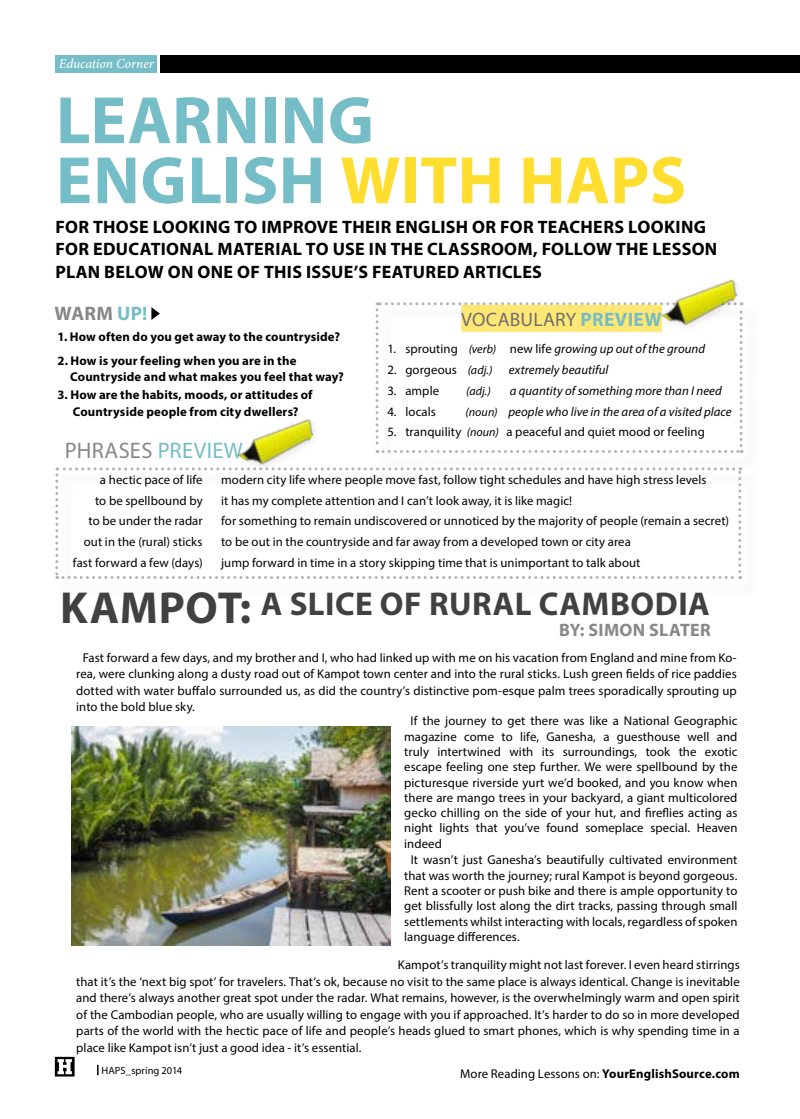
<style>
.page{position:relative;width:800px;height:1119px;background:#fff}
.page>*{position:absolute;margin:0;border:0;box-sizing:border-box;transform-origin:0 0}
.t1{font:700 67.5px/60px "Myriad Pro";letter-spacing:.005em;color:#75bdc7}
.t2{font:700 33px "Myriad Pro";letter-spacing:.015em;color:#414042}
.t3{font:22.5px "Myriad Pro";letter-spacing:.015em;color:#86888a}
.t4{font:19.5px "Myriad Pro";letter-spacing:.01em;color:#6d6e71}
.t5{font:700 19.5px "Myriad Pro";color:#86888a}
.t6{font:700 18px/22.5px "Myriad Pro";letter-spacing:.015em;color:#000}
.t7{font:700 18px "Myriad Pro";letter-spacing:.02em;color:#86888a}
.t8{font:italic 500 13.5px "Minion Pro";letter-spacing:-.005em;color:#fff}
.t9{font:12.75px/15.3px "Myriad Pro";letter-spacing:.005em;color:#000;text-align:justify}
.t10{font:700 12.75px/16.5px "Myriad Pro";letter-spacing:.015em;color:#000}
.t11{font:italic 12.75px "Myriad Pro";letter-spacing:.005em;color:#000}
.t12{font:italic 12px "Myriad Pro";color:#000}
.t13{font:10.5px "Myriad Pro";letter-spacing:.005em;color:#000}
.s1{color:#ffde2f}
.s2{color:#75bdc7}
.s3{font-weight:700;color:#75bdc7}
.s4{font-style:normal}
.s5{font-size:12px}
.s6{font-style:italic;font-size:12px}
.s7{font-size:45px}
.s8{font-weight:700}
</style>
<div class="page">
<div style="left:54px;top:1055px;width:21px;height:22px;background:#000"></div>
<div style="left:53px;top:1054px;width:23px;height:23px;border:2px solid #fff"></div>
<svg style="left:58px;top:1059px;width:14px;height:15px"></svg>
<svg style="left:375px;top:302px;width:367px;height:151px"></svg>
<svg style="left:55px;top:467px;width:686px;height:112px"></svg>
<div style="left:159px;top:55px;width:640px;height:17px;background:#000"></div>
<div style="left:55px;top:55px;width:102px;height:17px;background:#75bdc7"></div>
<div style="left:461px;top:305px;width:200px;height:27px;background:#ffe774"></div>
<svg style="left:151px;top:307px;width:9px;height:13px"></svg>
<div style="left:657px;top:275px;width:89px;height:60px;background:#000;opacity:.08"></div>
<img style="left:661px;top:275px;width:81px;height:69px">
<div style="left:234px;top:415px;width:88px;height:60px;background:#fff"></div>
<img style="left:238px;top:419px;width:81px;height:64px">
<img style="left:72px;top:726px;width:318px;height:219px">
<p class="t8" style="left:59px;top:54px;width:97px">Education Corner</p>
<h1 class="t1" style="left:56px;top:88px;width:631px">LEARNING<br>ENGLISH <span class="s1">WITH HAPS</span></h1>
<h3 class="t6" style="left:55px;top:215px;width:663px">FOR THOSE LOOKING TO IMPROVE THEIR ENGLISH OR FOR TEACHERS LOOKING<br>FOR EDUCATIONAL MATERIAL TO USE IN THE CLASSROOM, FOLLOW THE LESSON<br>PLAN BELOW ON ONE OF THIS ISSUE’S FEATURED ARTICLES</h3>
<h3 class="t5" style="left:54px;top:300px;width:94px">WARM <span class="s2">UP!</span></h3>
<h3 class="t4" style="left:461px;top:307px;width:202px">Vocabulary <span class="s3">PREVIEW</span></h3>
<p class="t10" style="left:57px;top:328px;width:284px">1. HOW OFTEN DO YOU GET AWAY TO THE COUNTRYSIDE?</p>
<p class="t10" style="left:70px;top:352px;width:275px;text-indent:-13px">2. HOW IS YOUR FEELING WHEN YOU ARE IN THE<br>COUNTRYSIDE AND WHAT MAKES YOU FEEL THAT WAY?</p>
<p class="t10" style="left:57px;top:386px;width:257px;text-align:center">3. HOW ARE THE HABITS, MOODS, OR ATTITUDES OF<br>COUNTRYSIDE PEOPLE FROM CITY DWELLERS?</p>
<h3 class="t3" style="left:65px;top:436px;width:180px">phrases <span class="s2">preview</span></h3>
<p class="t11" style="left:387px;top:341px;width:319px"><span class="s4">1. sprouting</span> <span class="s5">(verb)</span> <span class="s4">new life</span> growing up out of the ground</p>
<p class="t9" style="left:387px;top:362px;width:107px">2. gorgeous <span class="s6">(adj.)</span></p>
<p class="t11" style="left:508px;top:362px;width:101px">extremely beautiful</p>
<p class="t9" style="left:387px;top:382px;width:53px">3. ample</p>
<p class="t12" style="left:466px;top:383px;width:26px">(adj.)</p>
<p class="t11" style="left:509px;top:382px;width:213px">a quantity of something more than I need</p>
<p class="t9" style="left:387px;top:403px;width:50px">4. locals</p>
<p class="t11" style="left:465px;top:403px;width:267px"><span class="s5">(noun)</span> people who live in the area of a visited place</p>
<p class="t9" style="left:387px;top:424px;width:319px">5. tranquility <span class="s6">(noun)</span> a peaceful and quiet mood or feeling</p>
<p class="t9" style="left:73px;top:469px;width:131px;line-height:20.7px;text-align:right">a hectic pace of life<br>to be spellbound by<br>to be under the radar out in the (rural) sticks fast forward a few (days)</p>
<p class="t9" style="left:221px;top:469px;width:509px;line-height:20.7px;text-align:left">modern city life where people move fast, follow tight schedules and have high stress levels<br>it has my complete attention and I can’t look away, it is like magic!<br>for something to remain undiscovered or unnoticed by the majority of people (remain a secret) to be out in the countryside and far away from a developed town or city area<br>jump forward in time in a story skipping time that is unimportant to talk about</p>
<h2 class="t2" style="left:60px;top:582px;width:651px"><span class="s7">KAMPOT:</span> A SLICE OF RURAL CAMBODIA</h2>
<h3 class="t7" style="left:559px;top:618px;width:153px">BY: SIMON SLATER</h3>
<p class="t9" style="left:76px;top:648px;width:662px;line-height:16.5px;text-indent:6px">Fast forward a few days, and my brother and I, who had linked up with me on his vacation from England and mine from Ko&shy;rea, were clunking along a dusty road out of Kampot town center and into the rural sticks. Lush green fields of rice paddies dotted with water buffalo surrounded us, as did the country’s distinctive pom-esque palm trees sporadically sprouting up into the bold blue sky.</p>
<p class="t9" style="left:404px;top:713px;width:335px;text-indent:6px">If the journey to get there was like a National Geographic magazine come to life, Ganesha, a guesthouse well and truly intertwined with its surroundings, took the exotic escape feeling one step further. We were spellbound by the picturesque riverside yurt we’d booked, and you know when there are mango trees in your backyard, a giant multicolored gecko chilling on the side of your hut, and fireflies acting as night lights that you’ve found someplace special. Heaven indeed</p>
<p class="t9" style="left:404px;top:852px;width:335px;text-indent:7px">It wasn’t just Ganesha’s beautifully cultivated environment that was worth the journey; rural Kampot is beyond gorgeous.<br>Rent a scooter or push bike and there is ample opportunity to get blissfully lost along the dirt tracks, passing through small settlements whilst interacting with locals, regardless of spoken language differences.</p>
<p class="t9" style="left:76px;top:956px;width:665px;line-height:16.5px;text-indent:321px">Kampot’s tranquility might not last forever. I even heard stirrings that it’s the ‘next big spot’ for travelers. That’s ok, because no visit to the same place is always identical. Change is inevitable and there’s always another great spot under the radar. What remains, however, is the overwhelmingly warm and open spirit of the Cambodian people, who are usually willing to engage with you if approached. It’s harder to do so in more developed parts of the world with the hectic pace of life and people’s heads glued to smart phones, which is why spending time in a place like Kampot isn’t just a good idea - it’s essential.</p>
<p class="t9" style="left:460px;top:1065px;width:281px">More Reading Lessons on: <span class="s8">YOURENGLISHSOURCE.COM</span></p>
<p class="t13" style="left:101px;top:1063px;width:82px">HAPS_spring 2014</p>
</div>
